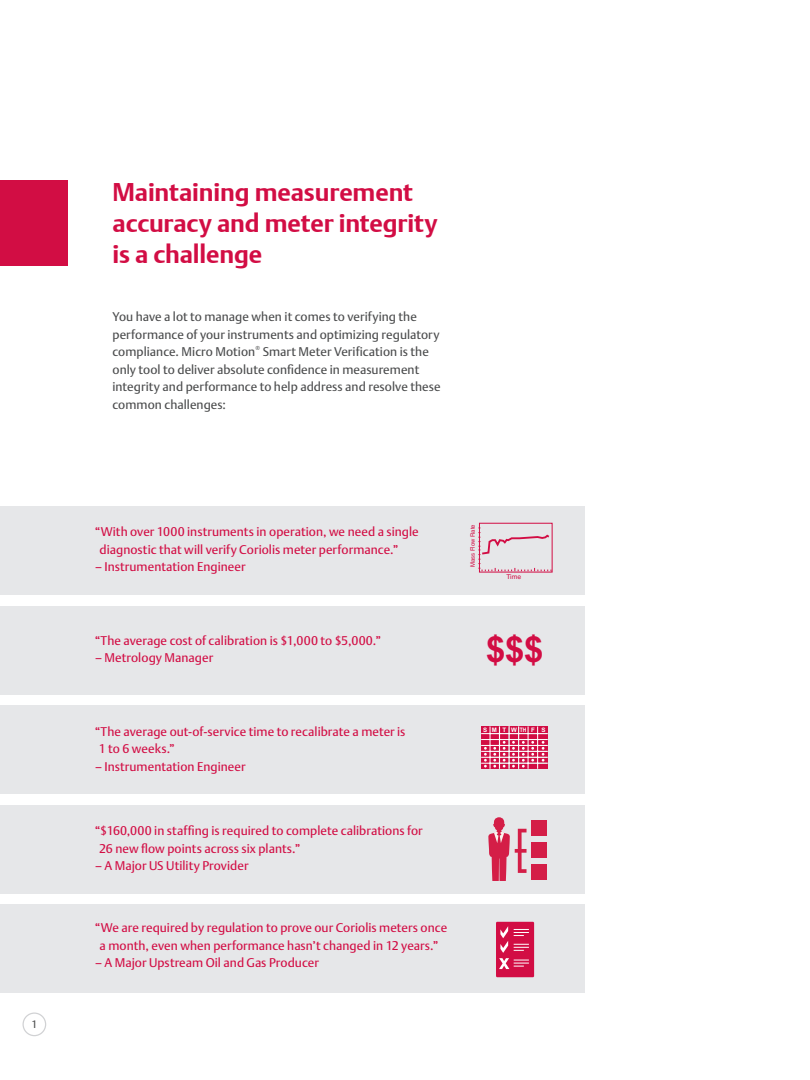
<style>
.page{position:relative;width:810px;height:1080px;background:#fff}
.page>*{position:absolute;margin:0;border:0;box-sizing:border-box;transform-origin:0 0}
.t1{font:700 35.62px "Arial";color:#d20d44}
.t2{font:25px/31.2px "DTL Argo T Bold";letter-spacing:-.005em;color:#d20d44}
.t3{font:12.5px/17.5px "DTL Argo T";letter-spacing:.005em;color:#d20d44}
.t4{font:12.5px/17.5px "DTL Argo T";letter-spacing:.005em;color:#4b4c4d}
.t5{font:10.62px "DTL Argo T";color:#4b4c4d}
.t6{font:6.62px "Helvetica";color:#d20d44}
.t7{font:6.12px "Helvetica";color:#d20d44}
.t8{font:700 6.12px "Arial";letter-spacing:.835em;color:#fff}
.t9{font:5.88px "DTL Argo T";color:#4b4c4d}
</style>
<div class="page">
<div style="left:22px;top:1012px;width:24px;height:24px;border:1px solid #d1d2d4;border-radius:50%"></div>
<div style="left:0;top:180px;width:68px;height:86px;background:#d20d44"></div>
<div style="left:0;top:506px;width:585px;height:89px;background:#e6e7e9"></div>
<div style="left:0;top:606px;width:585px;height:88px;background:#e6e7e9"></div>
<div style="left:0;top:706px;width:585px;height:88px;background:#e6e7e9"></div>
<div style="left:0;top:805px;width:585px;height:88px;background:#e6e7e9"></div>
<div style="left:0;top:904px;width:585px;height:89px;background:#e6e7e9"></div>
<div style="left:479px;top:523px;width:74px;height:50px;border:1px solid #d20d44"></div>
<svg style="left:478px;top:528px;width:74px;height:43px"></svg>
<svg style="left:481px;top:727px;width:67px;height:42px;fill:#d20d44"></svg>
<hr style="left:537px;top:727px;width:1px;height:42px;background:#fff">
<hr style="left:528px;top:727px;width:1px;height:42px;background:#fff">
<hr style="left:518px;top:727px;width:1px;height:42px;background:#fff">
<hr style="left:509px;top:726px;width:1px;height:43px;background:#fff">
<hr style="left:499px;top:727px;width:1px;height:42px;background:#fff">
<hr style="left:481px;top:733px;width:67px;height:1px;background:#fff">
<hr style="left:481px;top:739px;width:67px;height:1px;background:#fff">
<hr style="left:481px;top:745px;width:67px;height:1px;background:#fff">
<hr style="left:481px;top:751px;width:67px;height:1px;background:#fff">
<hr style="left:481px;top:757px;width:67px;height:1px;background:#fff">
<hr style="left:481px;top:763px;width:67px;height:1px;background:#fff">
<hr style="left:490px;top:727px;width:1px;height:42px;background:#fff">
<svg style="left:484px;top:747px;width:3px;height:21px"></svg>
<svg style="left:493px;top:747px;width:3px;height:21px"></svg>
<svg style="left:503px;top:741px;width:2px;height:27px"></svg>
<svg style="left:512px;top:741px;width:3px;height:27px"></svg>
<svg style="left:522px;top:741px;width:3px;height:27px"></svg>
<svg style="left:531px;top:741px;width:3px;height:21px"></svg>
<svg style="left:542px;top:741px;width:2px;height:21px"></svg>
<svg style="left:488px;top:817px;width:39px;height:64px"></svg>
<div style="left:531px;top:820px;width:16px;height:16px;background:#d41e47"></div>
<div style="left:531px;top:843px;width:16px;height:15px;background:#d41e47"></div>
<div style="left:531px;top:865px;width:16px;height:15px;background:#d41e47"></div>
<div style="left:496px;top:922px;width:38px;height:55px;background:#d20d44"></div>
<svg style="left:499px;top:926px;width:30px;height:43px"></svg>
<p class="t5" style="left:31px;top:1018px;width:7px">1</p>
<h2 class="t2" style="left:112px;top:176px;width:327px">Maintaining measurement accuracy and meter integrity is a challenge</h2>
<p class="t4" style="left:112px;top:308px;width:328px">You have a lot to manage when it comes to verifying the performance of your instruments and optimizing regulatory compliance. Micro Motion</p>
<p class="t9" style="left:256px;top:345px;width:6px">®</p>
<p class="t4" style="left:113px;top:343px;width:330px;text-indent:150px">Smart Meter Verification is the only tool to deliver absolute confidence in measurement integrity and performance to help address and resolve these common challenges:</p>
<p class="t3" style="left:100px;top:523px;width:321px;text-indent:-5px">“With over 1000 instruments in operation, we need a single diagnostic that will verify Coriolis meter performance.”</p>
<p class="t3" style="left:95px;top:558px;width:152px">– Instrumentation Engineer</p>
<p class="t3" style="left:95px;top:632px;width:288px">“The average cost of calibration is $1,000 to $5,000.”</p>
<p class="t3" style="left:95px;top:649px;width:120px">– Metrology Manager</p>
<p class="t7" style="left:468px;top:567px;width:44px;rotate:-90deg">Mass Flow Rate</p>
<p class="t6" style="left:506px;top:572px;width:16px">Time</p>
<h1 class="t1" style="left:486px;top:626px;width:59px">$$$</h1>
<p class="t3" style="left:99px;top:723px;width:308px;text-indent:-4px">“The average out-of-service time to recalibrate a meter is<br>1 to 6 weeks.”</p>
<p class="t3" style="left:95px;top:758px;width:152px">– Instrumentation Engineer</p>
<p class="t3" style="left:99px;top:822px;width:325px;text-indent:-4px">“$160,000 in staffing is required to complete calibrations for<br>26 new flow points across six plants.”</p>
<p class="t3" style="left:95px;top:857px;width:155px">– A Major US Utility Provider</p>
<p class="t3" style="left:95px;top:919px;width:354px;text-align:center">“We are required by regulation to prove our Coriolis meters once a month, even when performance hasn’t changed in 12 years.”</p>
<p class="t3" style="left:95px;top:954px;width:225px">– A Major Upstream Oil and Gas Producer</p>
<p class="t8" style="left:483px;top:726px;width:6px">S</p>
<p class="t8" style="left:541px;top:726px;width:6px">S</p>
<p class="t8" style="left:492px;top:726px;width:44px">MTWTHF</p>
</div>
